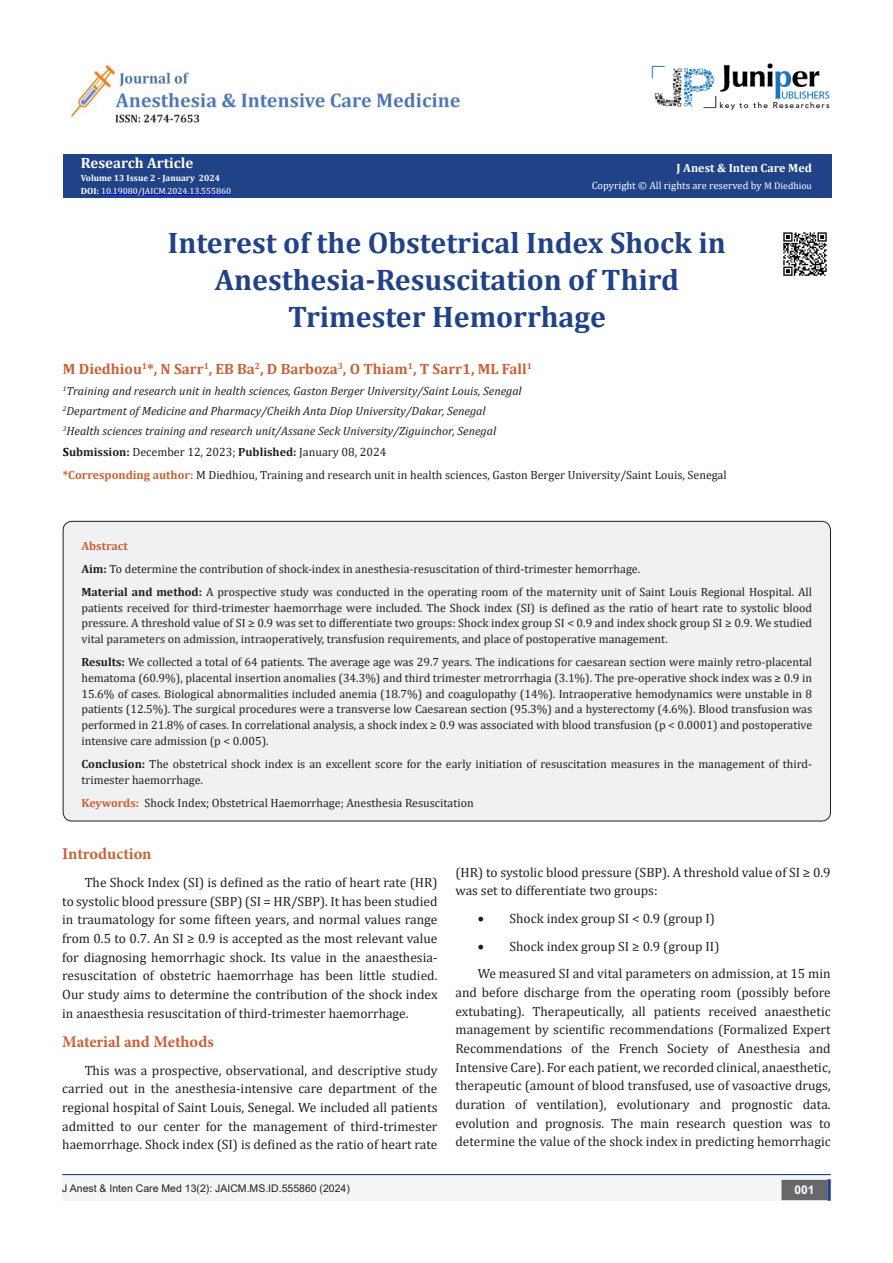
<style>
.page{position:relative;width:893px;height:1263px;background:#fff}
.page>*{position:absolute;margin:0;border:0;box-sizing:border-box;transform-origin:0 0}
.t1{font:700 29.85px/37.3px "Cambria";color:#204287;text-align:center}
.List_Paragraph{font:700 16.5px "Minion Pro";letter-spacing:-.005em;color:#ca5f37}
.t2{font:700 15px "Cambria";color:#ca6035}
.t3{font:700 15px "Cambria";color:#fffefc}
.t4{font:13.5px/18.8px "Cambria";color:#231f20;text-align:justify}
.List_Paragraph-2{font:12px/15.8px "Cambria";color:#231f20;text-align:justify}
.t5{font:italic 12px "Cambria";color:#231f20}
.t6{font:700 12px "Cambria";color:#fff}
.List_Paragraph-3{font:700 12px "Cambria";color:#ca5f37}
.t7{font:700 12px "Arial";color:#fff}
.t8{font:10.5px "Arial";color:#231f20}
.t9{font:10.5px "Cambria";color:#fffefc}
.t10{font:9px "Cambria";color:#fff}
.t11{font:700 9px "Cambria";color:#fff}
.s1{font-weight:700}
.s2{font-size:9.75px}
.s3{font-weight:700;color:#000}
.s4{font-weight:700;color:#ca6035}
.s5{font-weight:700;color:#ca5f37}
</style>
<div class="page">
<div style="left:63px;top:155px;width:768px;height:43px;background:#204287"></div>
<hr style="left:101px;top:194px;width:130px;height:1px;background:#00f">
<div style="left:62px;top:1175px;width:441px;height:26px;background:#f5f5f4"></div>
<img style="left:651px;top:63px;width:179px;height:47px">
<div style="left:496px;top:1175px;width:334px;height:26px;background:#f5f5f4"></div>
<div style="left:782px;top:1180px;width:45px;height:19px;background:#68676a"></div>
<div style="left:781px;top:1180px;width:46px;height:20px;border:2px solid #68676a"></div>
<svg style="left:827px;top:1179px;width:4px;height:22px"></svg>
<hr style="left:62px;top:1174px;width:769px;height:1px;background:#253f8e">
<img style="left:71px;top:63px;width:392px;height:60px">
<div style="left:63px;top:521px;width:767px;height:300px;background:#f0f1f2;border-radius:9px"></div>
<img style="left:783px;top:232px;width:44px;height:44px">
<p class="t3" style="left:81px;top:152px;width:114px">Research Article</p>
<p class="t11" style="left:81px;top:172px;width:141px">Volume 13 Issue 2 - January 2024</p>
<p class="t10" style="left:81px;top:185px;width:152px"><span class="s1">DOI:</span> 10.19080/JAICM.2024.13.555860</p>
<p class="t6" style="left:676px;top:159px;width:137px">J Anest &amp; Inten Care Med</p>
<p class="t9" style="left:592px;top:179px;width:222px">Copyright © All rights are reserved by <span class="s2">M Diedhiou</span></p>
<p class="t1" style="left:168px;top:223px;width:560px">Interest of the Obstetrical Index Shock in<br>Anesthesia-Resuscitation of Third<br>Trimester Hemorrhage</p>
<p class="t2" style="left:63px;top:358px;width:470px">M Diedhiou<sup>1</sup>*, N Sarr<sup>1</sup>, EB Ba<sup>2</sup>, D Barboza<sup>3</sup>, O Thiam<sup>1</sup>, T Sarr1, ML Fall<sup>1</sup></p>
<p class="t5" style="left:63px;top:382px;width:460px"><sup>1</sup>Training and research unit in health sciences, Gaston Berger University/Saint Louis, Senegal</p>
<p class="t5" style="left:63px;top:402px;width:424px"><sup>2</sup>Department of Medicine and Pharmacy/Cheikh Anta Diop University/Dakar, Senegal</p>
<p class="t5" style="left:63px;top:423px;width:435px"><sup>3</sup>Health sciences training and research unit/Assane Seck University/Ziguinchor, Senegal</p>
<p class="List_Paragraph-2" style="left:63px;top:444px;width:325px"><span class="s3">S</span><span class="s1">ubmission:</span> December 12, 2023; <span class="s1">Published:</span> January 08, 2024</p>
<p class="List_Paragraph-2" style="left:63px;top:467px;width:665px"><span class="s4">*Corresponding author:</span> M Diedhiou, Training and research unit in health sciences, Gaston Berger University/Saint Louis, Senegal</p>
<p class="List_Paragraph-3" style="left:81px;top:537px;width:48px">Abstract</p>
<p class="List_Paragraph-2" style="left:81px;top:561px;width:560px"><span class="s1">Aim:</span> To determine the contribution of shock-index in anesthesia-resuscitation of third-trimester hemorrhage.</p>
<p class="List_Paragraph-2" style="left:81px;top:584px;width:732px"><span class="s1">Material and method:</span> A prospective study was conducted in the operating room of the maternity unit of Saint Louis Regional Hospital. All patients received for third-trimester haemorrhage were included. The Shock index (SI) is defined as the ratio of heart rate to systolic blood pressure. A threshold value of SI ≥ 0.9 was set to differentiate two groups: Shock index group SI &lt; 0.9 and index shock group SI ≥ 0.9. We studied vital parameters on admission, intraoperatively, transfusion requirements, and place of postoperative management.</p>
<p class="List_Paragraph-2" style="left:81px;top:654px;width:732px"><span class="s1">Results:</span> We collected a total of 64 patients. The average age was 29.7 years. The indications for caesarean section were mainly retro-placental hematoma (60.9%), placental insertion anomalies (34.3%) and third trimester metrorrhagia (3.1%). The pre-operative shock index was ≥ 0.9 in 15.6% of cases. Biological abnormalities included anemia (18.7%) and coagulopathy (14%). Intraoperative hemodynamics were unstable in 8 patients (12.5%). The surgical procedures were a transverse low Caesarean section (95.3%) and a hysterectomy (4.6%). Blood transfusion was performed in 21.8% of cases. In correlational analysis, a shock index ≥ 0.9 was associated with blood transfusion (p &lt; 0.0001) and postoperative intensive care admission (p &lt; 0.005).</p>
<p class="List_Paragraph-2" style="left:81px;top:756px;width:732px"><span class="s1">Conclusion:</span> The obstetrical shock index is an excellent score for the early initiation of resuscitation measures in the management of third&shy;trimester haemorrhage.</p>
<p class="List_Paragraph-2" style="left:81px;top:795px;width:394px"><span class="s5">Keywords:</span> Shock Index; Obstetrical Haemorrhage; Anesthesia Resuscitation</p>
<p class="List_Paragraph" style="left:62px;top:842px;width:91px">Introduction</p>
<p class="t4" style="left:62px;top:873px;width:377px;text-indent:22px">The Shock Index (SI) is defined as the ratio of heart rate (HR) to systolic blood pressure (SBP) (SI = HR/SBP). It has been studied in traumatology for some fifteen years, and normal values range from 0.5 to 0.7. An SI ≥ 0.9 is accepted as the most relevant value for diagnosing hemorrhagic shock. Its value in the anaesthesia&shy;resuscitation of obstetric haemorrhage has been little studied.<br>Our study aims to determine the contribution of the shock index in anaesthesia resuscitation of third-trimester haemorrhage.</p>
<p class="List_Paragraph" style="left:62px;top:1030px;width:153px">Material and Methods</p>
<p class="t4" style="left:62px;top:1060px;width:377px;text-indent:22px">This was a prospective, observational, and descriptive study carried out in the anesthesia-intensive care department of the regional hospital of Saint Louis, Senegal. We included all patients admitted to our center for the management of third-trimester haemorrhage. Shock index (SI) is defined as the ratio of heart rate</p>
<p class="t4" style="left:455px;top:862px;width:377px">(HR) to systolic blood pressure (SBP). A threshold value of SI ≥ 0.9 was set to differentiate two groups:</p>
<p class="t4" style="left:478px;top:909px;width:239px">• Shock index group SI &lt; 0.9 (group I)</p>
<p class="t4" style="left:478px;top:936px;width:243px">• Shock index group SI ≥ 0.9 (group II)</p>
<p class="t4" style="left:455px;top:964px;width:377px;text-indent:22px">We measured SI and vital parameters on admission, at 15 min and before discharge from the operating room (possibly before extubating). Therapeutically, all patients received anaesthetic management by scientific recommendations (Formalized Expert Recommendations of the French Society of Anesthesia and Intensive Care). For each patient, we recorded clinical, anaesthetic, therapeutic (amount of blood transfused, use of vasoactive drugs, duration of ventilation), evolutionary and prognostic data. evolution and prognosis. The main research question was to determine the value of the shock index in predicting hemorrhagic</p>
<p class="t8" style="left:62px;top:1181px;width:289px">J Anest &amp; Inten Care Med 13(2): JAICM.MS.ID.555860 (2024)</p>
<p class="t7" style="left:794px;top:1182px;width:22px">001</p>
</div>
